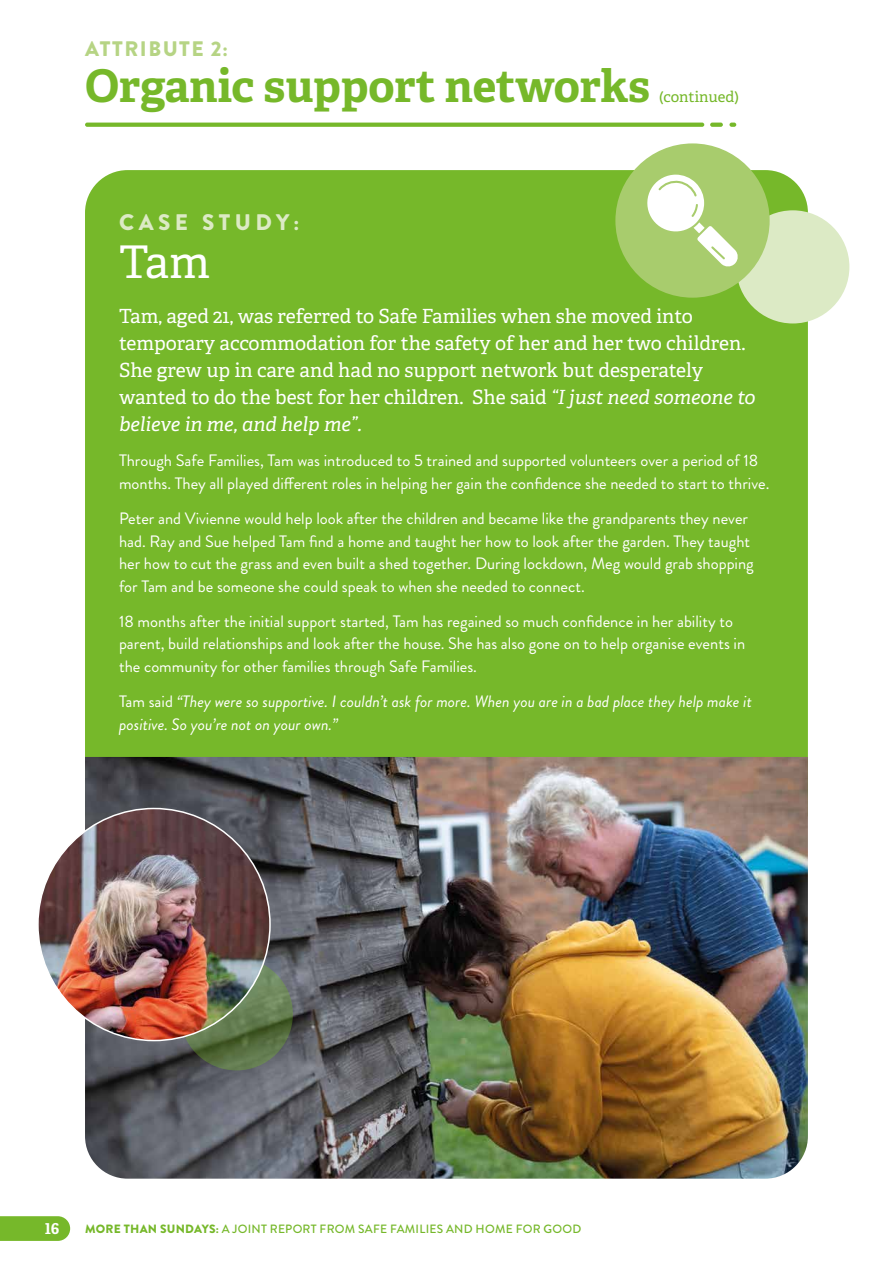
<style>
.page{position:relative;width:893px;height:1263px;background:#fff}
.page>*{position:absolute;margin:0;border:0;box-sizing:border-box;transform-origin:0 0}
.t1{font:700 45px "Adelle PE";letter-spacing:-.005em;color:#76b82a}
.t2{font:45px "Adelle PE";color:#fff}
.t3{font:900 22.5px "Brandon Grotesque";letter-spacing:.2em;color:#dceac5}
.t4{font:900 21px "Brandon Grotesque";letter-spacing:.07em;color:#b6d484}
.t5{font:19.5px/27px "Adelle PE";color:#fff}
.t6{font:16.5px/22.5px "Brandon Grotesque";color:#fff}
.t7{font:italic 16.5px/22.5px "Brandon Grotesque";color:#fff}
.t8{font:15px "Adelle PE";color:#76b82a}
.t9{font:700 15px "Adelle PE";color:#fff}
.t10{font:500 12px "Brandon Grotesque";letter-spacing:.02em;color:#76b82a}
.s1{font-style:italic}
.s2{font-style:normal}
.s3{font-weight:900}
</style>
<div class="page">
<div style="left:85px;top:170px;width:723px;height:587px;background:#76b82a"></div>
<img style="left:85px;top:757px;width:723px;height:422px">
<svg style="left:85px;top:123px;width:619px;height:4px;background:#7bbb33"></svg>
<svg style="left:710px;top:123px;width:13px;height:4px"></svg>
<svg style="left:729px;top:123px;width:7px;height:4px"></svg>
<div style="left:736px;top:210px;width:113px;height:113px;background:#dceac5;border-radius:50%"></div>
<div style="left:615px;top:143px;width:155px;height:155px;background:#a8cc6d;border-radius:50%"></div>
<svg style="left:647px;top:175px;width:91px;height:92px"></svg>
<svg style="left:180px;top:958px;width:113px;height:112px;background:#627a4e"></svg>
<img style="left:38px;top:808px;width:232px;height:232px;border-radius:116px">
<svg style="left:0;top:1216px;width:70px;height:25px;background:#7cbb34"></svg>
<p class="t4" style="left:85px;top:34px;width:144px">ATTRIBUTE 2:</p>
<h1 class="t1" style="left:85px;top:53px;width:566px">Organic support networks</h1>
<p class="t8" style="left:659px;top:86px;width:81px">(continued)</p>
<h2 class="t3" style="left:119px;top:206px;width:182px">CASE STUDY:</h2>
<h1 class="t2" style="left:119px;top:229px;width:93px">Tam</h1>
<p class="t5" style="left:119px;top:302px;width:638px">Tam, aged 21, was referred to Safe Families when she moved into temporary accommodation for the safety of her and her two children.<br>She grew up in care and had no support network but desperately wanted to do the best for her children. She said <span class="s1">“I just need someone to believe in me, and help me”.</span></p>
<p class="t6" style="left:119px;top:450px;width:652px">Through Safe Families, Tam was introduced to 5 trained and supported volunteers over a period of 18 months. They all played different roles in helping her gain the confidence she needed to start to thrive.</p>
<p class="t6" style="left:119px;top:507px;width:636px">Peter and Vivienne would help look after the children and became like the grandparents they never had. Ray and Sue helped Tam find a home and taught her how to look after the garden. They taught her how to cut the grass and even built a shed together. During lockdown, Meg would grab shopping for Tam and be someone she could speak to when she needed to connect.</p>
<p class="t6" style="left:119px;top:610px;width:628px">18 months after the initial support started, Tam has regained so much confidence in her ability to parent, build relationships and look after the house. She has also gone on to help organise events in the community for other families through Safe Families.</p>
<p class="t7" style="left:119px;top:690px;width:634px"><span class="s2">Tam said</span> “They were so supportive. I couldn’t ask for more. When you are in a bad place they help make it positive. So you’re not on your own.”</p>
<p class="t9" style="left:45px;top:1218px;width:16px">16</p>
<p class="t10" style="left:85px;top:1220px;width:498px"><span class="s3">MORE THAN SUNDAYS:</span> A JOINT REPORT FROM SAFE FAMILIES AND HOME FOR GOOD</p>
</div>
